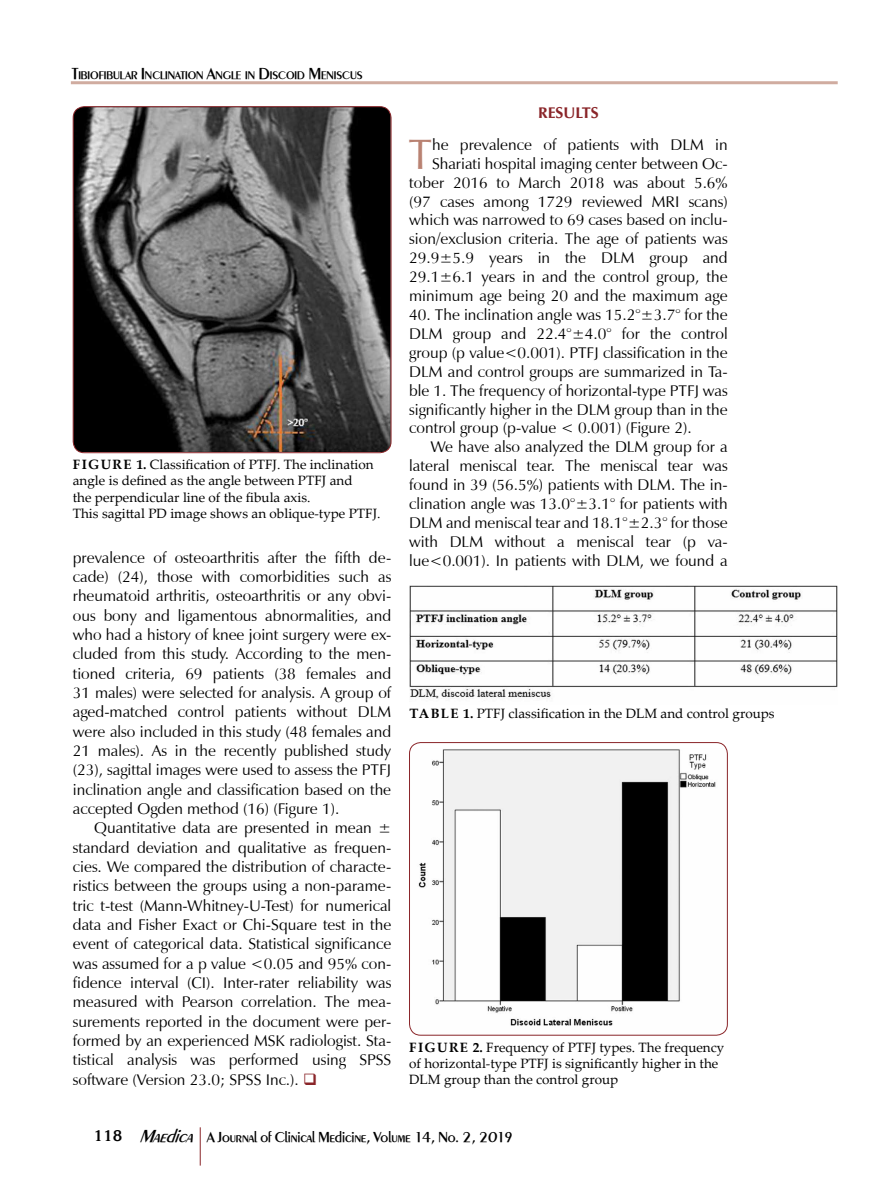
<style>
.page{position:relative;width:893px;height:1191px;background:#fff}
.page>*{position:absolute;margin:0;border:0;box-sizing:border-box;transform-origin:0 0}
.t1{font:43.35px "Z Humanist Normal";color:#b98272}
.t2{font:15.75px/19.4px "Z Humanist Normal";color:#000;text-align:justify}
.t3{font:700 15.75px "Z Humanist";color:#8a2529}
.t4{font:500 15px "Peinaud";letter-spacing:-.005em;color:#000}
.t5{font:13.5px/16.2px "Palatino Linotype";color:#000}
.t6{font:500 11.55px "Peinaud";color:#000}
.s1{font-size:16.5px}
.s2{font-weight:700}
.s3{color:#8a2529}
.s4{font-family:"Korina";font-weight:700}
.s5{font-style:italic;font-size:18px}
</style>
<div class="page">
<hr style="left:71px;top:81px;width:767px;height:3px;background:#d0aca0">
<hr style="left:200px;top:1127px;width:1px;height:38px;background:#8a2529">
<img style="left:73px;top:107px;width:318px;height:345px">
<div style="left:73px;top:106px;width:318px;height:347px;border:1px solid #8a2529;border-radius:11px"></div>
<img style="left:410px;top:586px;width:428px;height:113px">
<img style="left:411px;top:748px;width:316px;height:286px">
<div style="left:409px;top:742px;width:319px;height:293px;border:1px solid #8a2529;border-radius:11px"></div>
<p class="t6" style="left:72px;top:68px;width:292px"><span class="s1">T</span>IBIOFIBULAR <span class="s1">I</span>NCLINATION <span class="s1">A</span>NGLE IN <span class="s1">D</span>ISCOID <span class="s1">M</span>ENISCUS</p>
<p class="t5" style="left:73px;top:456px;width:309px"><span class="s2">FIGURE 1.</span> Classification of PTFJ. The inclination angle is defined as the angle between PTFJ and<br>the perpendicular line of the fibula axis.<br>This sagittal PD image shows an oblique-type PTFJ.</p>
<p class="t2" style="left:73px;top:548px;width:320px">prevalence of osteoarthritis after the fifth de&shy;cade) (24), those with comorbidities such as rheumatoid arthritis, osteoarthritis or any obvi&shy;ous bony and ligamentous abnormalities, and who had a history of knee joint surgery were ex&shy;cluded from this study. According to the men&shy;tioned criteria, 69 patients (38 females and 31 males) were selected for analysis. A group of aged-matched control patients without DLM were also included in this study (48 females and 21 males). As in the recently published study (23), sagittal images were used to assess the PTFJ inclination angle and classification based on the accepted Ogden method (16) (Figure 1).</p>
<p class="t2" style="left:73px;top:818px;width:320px;text-indent:21px">Quantitative data are presented in mean ± standard deviation and qualitative as frequen&shy;cies. We compared the distribution of characte&shy;ristics between the groups using a non-parame&shy;tric t-test (Mann-Whitney-U-Test) for numerical data and Fisher Exact or Chi-Square test in the event of categorical data. Statistical significance was assumed for a p value &lt;0.05 and 95% con&shy;fidence interval (CI). Inter-rater reliability was measured with Pearson correlation. The mea&shy;surements reported in the document were per&shy;formed by an experienced MSK radiologist. Sta&shy;tistical analysis was performed using SPSS software (Version 23.0; SPSS Inc.). <span class="s3">❑</span></p>
<p class="t3" style="left:538px;top:103px;width:62px">RESULTS</p>
<p class="t2" style="left:409px;top:135px;width:320px;line-height:18.9px;text-align:right">he prevalence of patients with DLM in Shariati hospital imaging center between Oc&shy;tober 2016 to March 2018 was about 5.6% (97 cases among 1729 reviewed MRI scans) which was narrowed to 69 cases based on inclu&shy;sion/exclusion criteria. The age of patients was 29.9±5.9 years in the DLM group and 29.1±6.1 years in and the control group, the minimum age being 20 and the maximum age</p>
<p class="t2" style="left:409px;top:305px;width:320px;line-height:18.9px">40. The inclination angle was 15.2°±3.7° for the DLM group and 22.4°±4.0° for the control group (p value&lt;0.001). PTFJ classification in the DLM and control groups are summarized in Ta&shy;ble 1. The frequency of horizontal-type PTFJ was significantly higher in the DLM group than in the control group (p-value &lt; 0.001) (Figure 2).</p>
<p class="t2" style="left:409px;top:438px;width:320px;line-height:18.9px;text-indent:21px">We have also analyzed the DLM group for a lateral meniscal tear. The meniscal tear was found in 39 (56.5%) patients with DLM. The in&shy;clination angle was 13.0°±3.1° for patients with DLM and meniscal tear and 18.1°±2.3° for those with DLM without a meniscal tear (p va&shy;lue&lt;0.001). In patients with DLM, we found a</p>
<h1 class="t1" style="left:408px;top:129px;width:25px">T</h1>
<p class="t5" style="left:409px;top:704px;width:367px"><span class="s2">TABLE 1.</span> PTFJ classification in the DLM and control groups</p>
<p class="t5" style="left:409px;top:1038px;width:317px"><span class="s2">FIGURE 2.</span> Frequency of PTFJ types. The frequency of horizontal-type PTFJ is significantly higher in the<br>DLM group than the control group</p>
<p class="t4" style="left:94px;top:1127px;width:421px"><span class="s4">118</span> <span class="s5">Maedica</span> A Journal of Clinical Medicine, Volume 14, No. 2, 2019</p>
</div>
